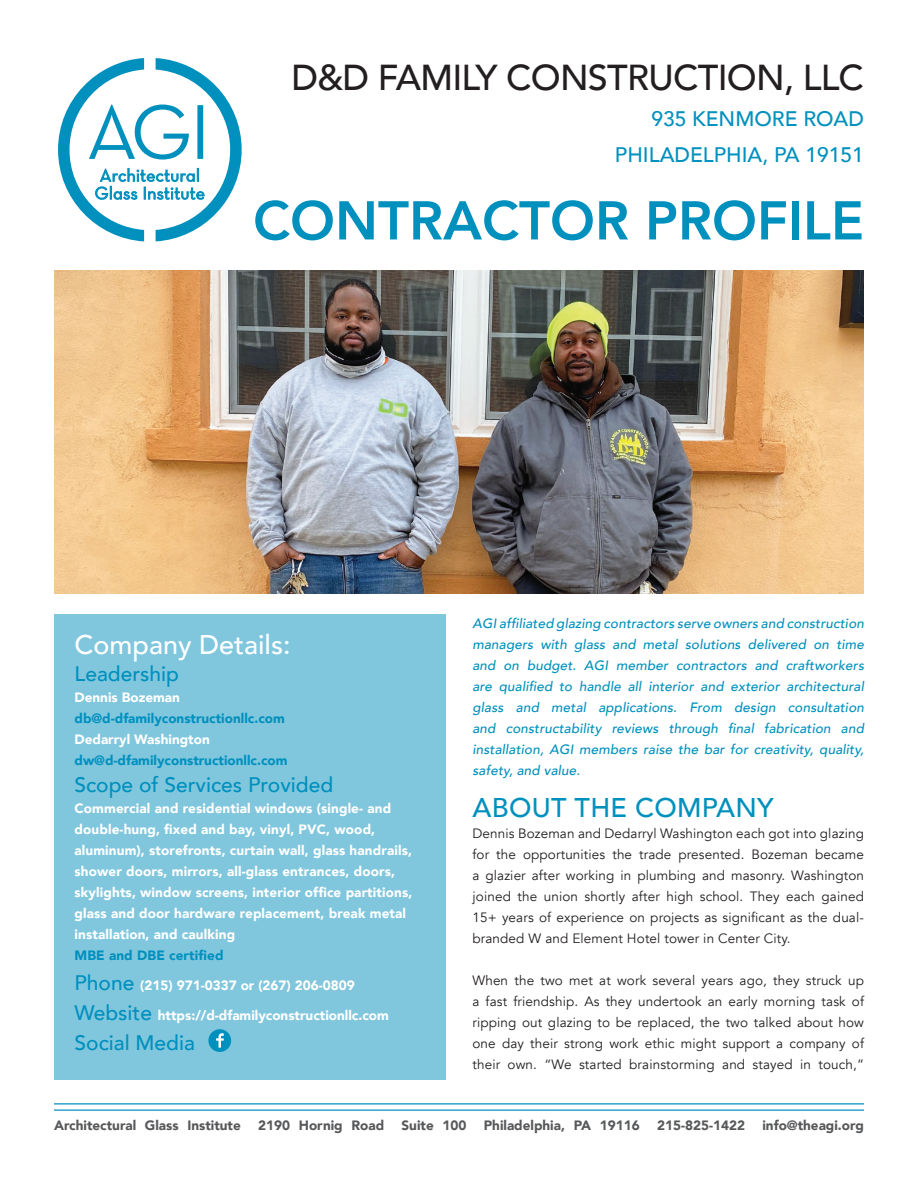
<style>
.page{position:relative;width:918px;height:1188px;background:#fff}
.page>*{position:absolute;margin:0;border:0;box-sizing:border-box;transform-origin:0 0}
.t1{font:800 54px "Avenir";color:#0090be}
.t2{font:500 36px "Avenir";letter-spacing:-.02em;color:#231f20}
.t3{font:500 27px "Avenir";color:#fff}
.t4{font:500 27px "Avenir";letter-spacing:.01em;color:#0090be}
.t5{font:500 21px "Avenir";color:#0090be}
.t6{font:13.5px/21px "Avenir";letter-spacing:.01em;color:#231f20;text-align:justify}
.t7{font:900 13.5px/21px "Avenir";letter-spacing:.01em;color:#fff}
.t8{font:italic 500 13.5px/21px "Avenir";letter-spacing:.01em;color:#0090be;text-align:justify}
.t9{font:900 13.5px "Avenir";color:#57585a}
.t10{font:900 13.5px "Avenir";color:#0090be}
.s1{font-weight:500;font-size:21px;color:#0090be}
</style>
<div class="page">
<hr style="left:54px;top:1103px;width:810px;height:2px;background:#0090be">
<hr style="left:54px;top:1109px;width:810px;height:2px;background:#0090be">
<svg style="left:58px;top:58px;width:184px;height:184px"></svg>
<div style="left:54px;top:614px;width:392px;height:466px;background:#80c7de"></div>
<img style="left:54px;top:270px;width:810px;height:324px">
<div style="left:208px;top:1029px;width:23px;height:23px;background:#0090be;border-radius:50%"></div>
<svg style="left:216px;top:1033px;width:8px;height:15px"></svg>
<p class="t2" style="left:291px;top:46px;width:574px">D&amp;D FAMILY CONSTRUCTION, LLC</p>
<p class="t5" style="left:651px;top:101px;width:214px">935 KENMORE ROAD</p>
<p class="t5" style="left:615px;top:137px;width:251px">PHILADELPHIA, PA 19151</p>
<p class="t1" style="left:253px;top:179px;width:612px">CONTRACTOR PROFILE</p>
<p class="t3" style="left:75px;top:622px;width:218px">Company Details:</p>
<p class="t5" style="left:75px;top:656px;width:106px">Leadership</p>
<p class="t7" style="left:75px;top:687px;width:107px">Dennis Bozeman</p>
<p class="t10" style="left:75px;top:707px;width:212px">db@d-dfamilyconstructionllc.com</p>
<p class="t7" style="left:75px;top:729px;width:137px">Dedarryl Washington</p>
<p class="t10" style="left:75px;top:749px;width:215px">dw@d-dfamilyconstructionllc.com</p>
<p class="t5" style="left:75px;top:767px;width:260px">Scope of Services Provided</p>
<p class="t7" style="left:75px;top:798px;width:339px">Commercial and residential windows (single- and double-hung, fixed and bay, vinyl, PVC, wood, aluminum), storefronts, curtain wall, glass handrails, shower doors, mirrors, all-glass entrances, doors, skylights, window screens, interior office partitions, glass and door hardware replacement, break metal installation, and caulking</p>
<p class="t10" style="left:75px;top:944px;width:151px">MBE and DBE certified</p>
<p class="t7" style="left:75px;top:975px;width:282px"><span class="s1">Phone</span> (215) 971-0337 or (267) 206-0809</p>
<p class="t7" style="left:75px;top:1005px;width:316px"><span class="s1">Website</span> https://d-dfamilyconstructionllc.com</p>
<p class="t5" style="left:75px;top:1025px;width:122px">Social Media</p>
<p class="t8" style="left:472px;top:613px;width:393px">AGI affiliated glazing contractors serve owners and construction managers with glass and metal solutions delivered on time and on budget. AGI member contractors and craftworkers are qualified to handle all interior and exterior architectural glass and metal applications. From design consultation and constructability reviews through final fabrication and installation, AGI members raise the bar for creativity, quality, safety, and value.</p>
<p class="t4" style="left:472px;top:784px;width:303px">ABOUT THE COMPANY</p>
<p class="t6" style="left:472px;top:823px;width:393px">Dennis Bozeman and Dedarryl Washington each got into glazing for the opportunities the trade presented. Bozeman became a glazier after working in plumbing and masonry. Washington joined the union shortly after high school. They each gained 15+ years of experience on projects as significant as the dual&shy;branded W and Element Hotel tower in Center City.</p>
<p class="t6" style="left:472px;top:970px;width:393px">When the two met at work several years ago, they struck up a fast friendship. As they undertook an early morning task of ripping out glazing to be replaced, the two talked about how one day their strong work ethic might support a company of their own. “We started brainstorming and stayed in touch,”</p>
<p class="t9" style="left:54px;top:1114px;width:188px">Architectural Glass Institute</p>
<p class="t9" style="left:258px;top:1114px;width:128px">2190 Hornig Road</p>
<p class="t9" style="left:402px;top:1114px;width:66px">Suite 100</p>
<p class="t9" style="left:484px;top:1114px;width:158px">Philadelphia, PA 19116</p>
<p class="t9" style="left:657px;top:1114px;width:89px">215-825-1422</p>
<p class="t9" style="left:762px;top:1114px;width:103px">info@theagi.org</p>
</div>
